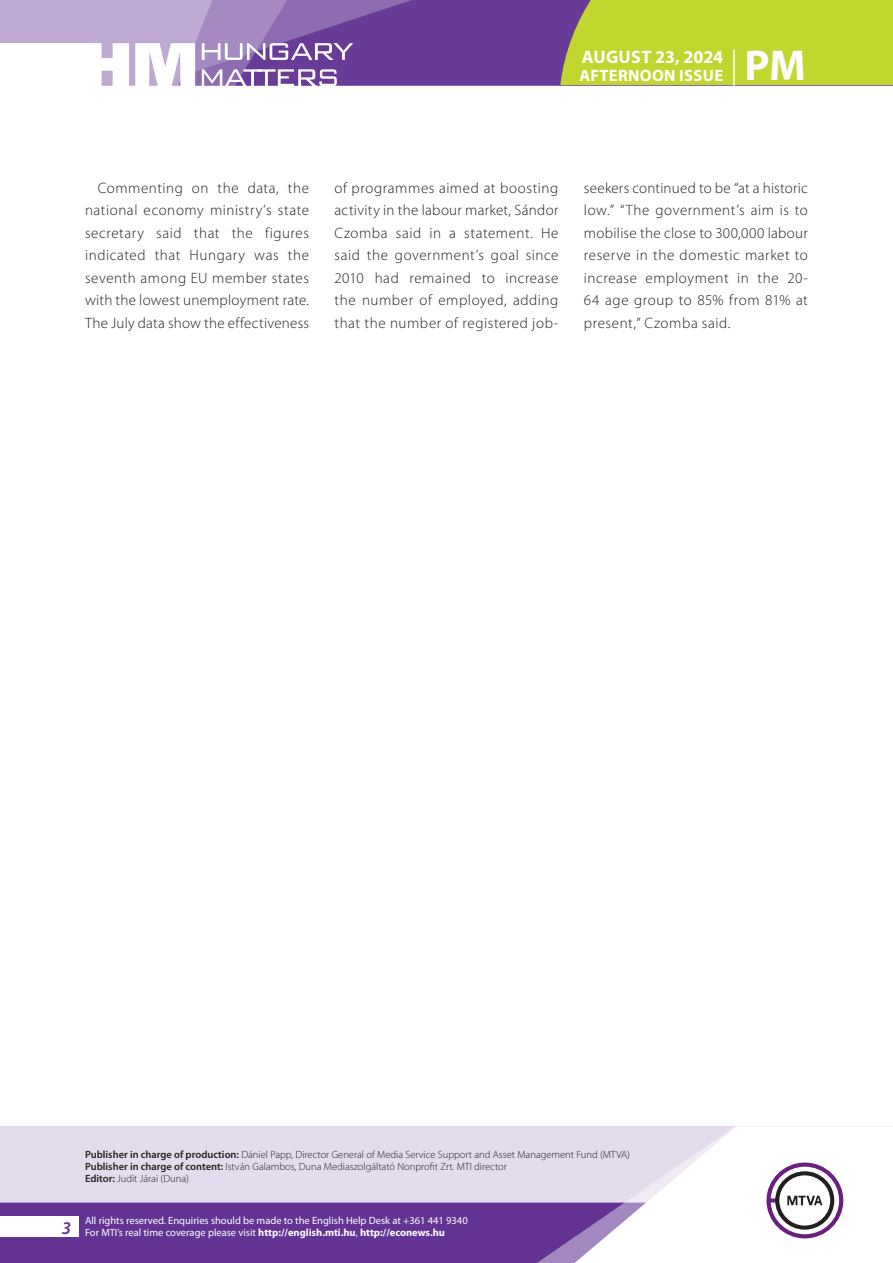
<style>
.page{position:relative;width:893px;height:1263px;background:#fff}
.page>*{position:absolute;margin:0;border:0;box-sizing:border-box;transform-origin:0 0}
.t1{font:700 43.35px "Myriad Pro";color:#fff}
.t2{font:700 18px "Myriad Pro";color:#fff}
.t3{font:700 16.5px "Myriad Pro";letter-spacing:.02em;color:#fff}
._03_kenyer_szöveg-2{font:300 15px/22.5px "Myriad Pro";letter-spacing:.035em;color:#231f20;text-align:justify}
.t4{font:300 10.5px "Myriad Pro";color:#231f20}
.t5{font:10.5px/12px "Myriad Pro";color:#fff}
.s1{font-weight:600}
.s2{font-weight:700}
</style>
<div class="page">
<div style="left:0;top:1126px;width:893px;height:137px;background:#e4dcec"></div>
<div style="left:0;top:1202px;width:506px;height:61px;background:#623393"></div>
<div style="left:506px;top:1202px;width:43px;height:61px;background:#623393"></div>
<svg style="left:549px;top:1126px;width:344px;height:137px;fill:#fff"></svg>
<svg style="left:766px;top:1162px;width:77px;height:76px;background:#c5b8c8"></svg>
<div style="left:0;top:1216px;width:79px;height:20px;background:#fff"></div>
<div style="left:0;top:0;width:893px;height:85px;background:#683b97"></div>
<div style="left:560px;top:0;width:333px;height:85px;background:#c1d72f"></div>
<hr style="left:733px;top:49px;width:2px;height:37px;background:#fff">
<svg style="left:0;top:0;width:479px;height:86px"></svg>
<p class="t2" style="left:582px;top:45px;width:143px">August 23, 2024</p>
<p class="t3" style="left:579px;top:65px;width:116px">AFTERNOON ISSU</p>
<p class="t3" style="left:714px;top:65px;width:10px">E</p>
<h1 class="t1" style="left:745px;top:37px;width:63px">PM</h1>
<p class="_03_kenyer_szöveg-2" style="left:85px;top:176px;width:225px;text-indent:13px">Commenting on the data, the national economy ministry’s state secretary said that the figures indicated that Hungary was the seventh among EU member states with the lowest unemployment rate.<br>The July data show the effectiveness</p>
<p class="_03_kenyer_szöveg-2" style="left:334px;top:176px;width:225px">of programmes aimed at boosting activity in the labour market, Sándor Czomba said in a statement. He said the government’s goal since 2010 had remained to increase the number of employed, adding that the number of registered job-</p>
<p class="_03_kenyer_szöveg-2" style="left:584px;top:176px;width:225px">seekers continued to be “at a historic low.” “The government’s aim is to mobilise the close to 300,000 labour reserve in the domestic market to increase employment in the 20- 64 age group to 85% from 81% at present,” Czomba said.</p>
<p class="t4" style="left:85px;top:1148px;width:546px"><span class="s1">Publisher in charge of production:</span> Dániel Papp, Director General of Media Service Support and Asset Management Fund (MTVA)</p>
<p class="t4" style="left:85px;top:1160px;width:423px"><span class="s1">Publisher in charge of content:</span> István Galambos, Duna Mediaszolgáltató Nonprofit Zrt. MTI director</p>
<p class="t4" style="left:85px;top:1172px;width:105px"><span class="s1">Editor:</span> Judit Járai (Duna)</p>
<p class="t5" style="left:62px;top:1214px;width:407px;text-indent:23px">All rights reserved. Enquiries should be made to the English Help Desk at +361 441 9340<br><sup>3</sup> For MTI’s real time coverage please visit <span class="s2">http://english.mti.hu</span>, <span class="s2">http://econews.hu</span></p>
</div>
